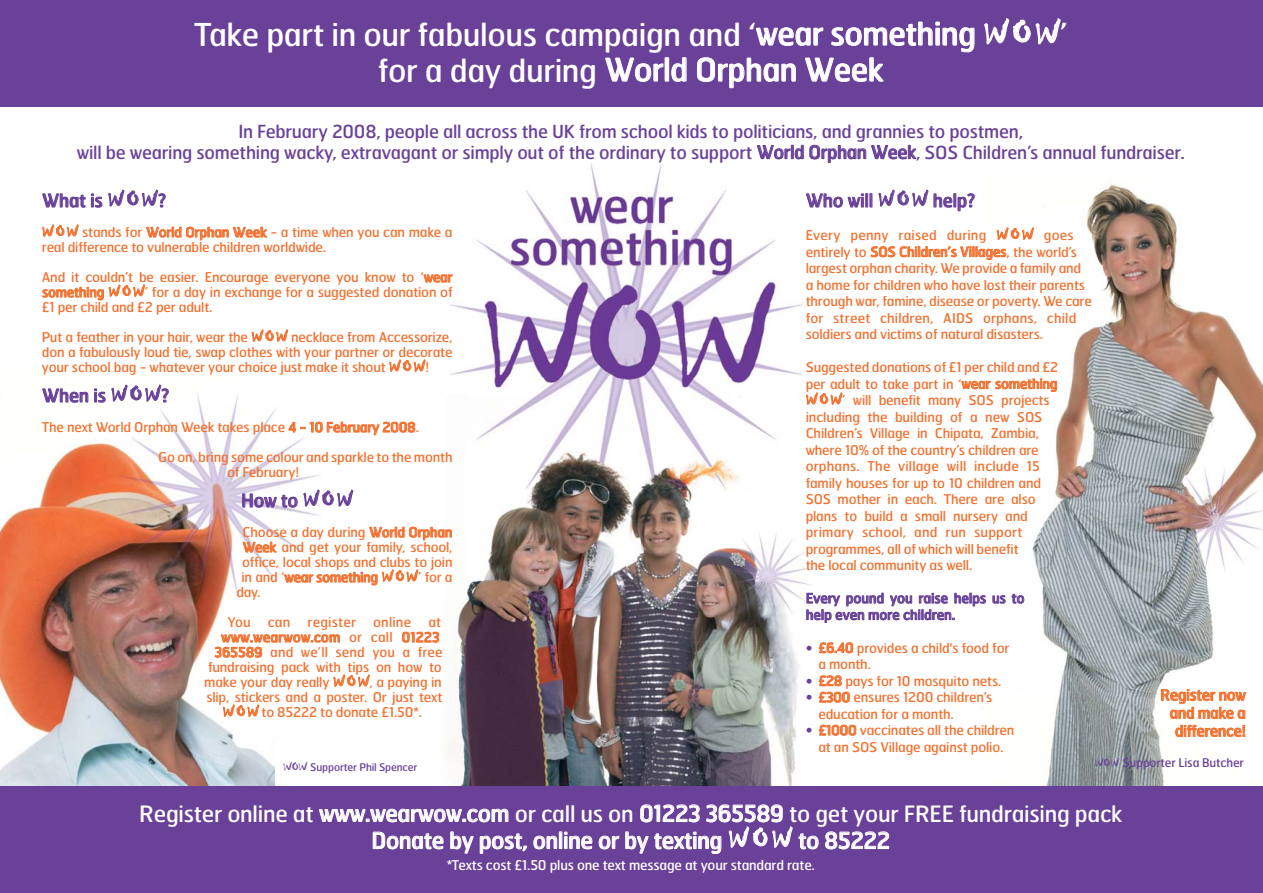
<style>
.page{position:relative;width:1263px;height:893px;background:#fff}
.page>*{position:absolute;margin:0;border:0;box-sizing:border-box;transform-origin:0 0}
.t1{font:31.5px/35.5px "Hermes";letter-spacing:-.015em;color:#fff;text-align:center}
.t2{font:22.5px/26.7px "Hermes";letter-spacing:-.015em;color:#fff;text-align:center}
.t3{font:18px/21px "Hermes";letter-spacing:-.015em;color:#6a4199;text-align:center}
.t4{font:15px/18px "Hermes";letter-spacing:-.015em;color:#f37231;text-align:right}
.t5{font:13.5px/16.5px "Hermes";letter-spacing:-.015em;color:#f37231}
.t6{font:13.5px "Hermes";letter-spacing:-.015em;color:#fff}
.t7{font:13.5px/16.5px "Hermes";color:#6a4199}
.t8{font:13.5px "Hermes";letter-spacing:.01em;color:#f37231}
.t9{font:13.5px "Hermes";letter-spacing:.005em;color:#f37231}
.t10{font:13.5px "Hermes";letter-spacing:.015em;color:#f37231}
.t11{font:12px "Hermes";letter-spacing:-.015em;color:#6a4199}
.t12{font:10.5px "Hermes";letter-spacing:-.015em;color:#6a4199}
.s1{font-family:"Chiller Plain";font-size:42px}
.s2{font-family:"Chiller Plain";font-size:27px}
.s3{font-family:"Chiller Plain";font-size:19.5px}
.s4{font-size:15px;color:#6a4199}
.s5{font-family:"Chiller Plain";font-size:15px}
.s6{font-family:"Chiller Plain";font-size:34.5px}
</style>
<div class="page">
<img style="left:981px;top:181px;width:281px;height:606px">
<img style="left:417px;top:164px;width:417px;height:623px">
<img style="left:0;top:393px;width:322px;height:394px">
<div style="left:0;top:0;width:1262px;height:107px;background:#6a4199"></div>
<div style="left:0;top:787px;width:1262px;height:106px;background:#6a4199"></div>
<h1 class="t1" style="left:194px;top:19px;width:875px">Take part in our fabulous campaign and ‘wear something <span class="s1">WOW</span>’ for a day during World Orphan Week</h1>
<p class="t3" style="left:77px;top:123px;width:1109px">In February 2008, people all across the UK from school kids to politicians, and grannies to postmen,<br>will be wearing something wacky, extravagant or simply out of the ordinary to support World Orphan Week, SOS Children’s annual fundraiser.</p>
<h3 class="t3" style="left:806px;top:192px;width:171px">Who will <span class="s2">WOW</span> help?</h3>
<p class="t5" style="left:806px;top:228px;width:288px">Every penny raised during <span class="s3">WOW</span> goes entirely to SOS Children’s Villages, the world’s largest orphan charity. We provide a family and a home for children who have lost their parents through war, famine, disease or poverty. We care for street children, AIDS orphans, child soldiers and victims of natural disasters.</p>
<p class="t5" style="left:806px;top:360px;width:254px">Suggested donations of £1 per child and £2 per adult to take part in ‘wear something <span class="s3">WOW</span>’ will benefit many SOS projects including the building of a new SOS Children’s Village in Chipata, Zambia, where 10% of the country’s children are orphans. The village will include 15 family houses for up to 10 children and SOS mother in each. There are also plans to build a small nursery and primary school, and run support programmes, all of which will benefit<br>the local community as well.</p>
<p class="t7" style="left:806px;top:591px;width:220px">Every pound you raise helps us to help even more children.</p>
<p class="t5" style="left:818px;top:641px;width:193px;text-indent:-13px"><span class="s4">•</span> £6.40 provides a child's food for a month.</p>
<p class="t5" style="left:806px;top:674px;width:197px"><span class="s4">•</span> £28 pays for 10 mosquito nets.</p>
<p class="t5" style="left:818px;top:690px;width:175px;text-indent:-13px"><span class="s4">•</span> £300 ensures 1200 children’s education for a month.</p>
<p class="t5" style="left:806px;top:723px;width:210px;text-align:center"><span class="s4">•</span> £1000 vaccinates all the children at an SOS Village against polio.</p>
<h3 class="t3" style="left:42px;top:192px;width:125px">What is <span class="s2">WOW</span>?</h3>
<p class="t5" style="left:42px;top:226px;width:412px;line-height:15px"><span class="s3">WOW</span> stands for World Orphan Week - a time when you can make a real difference to vulnerable children worldwide.</p>
<p class="t5" style="left:42px;top:271px;width:412px;line-height:15px;text-align:justify">And it couldn’t be easier. Encourage everyone you know to ‘wear something <span class="s3">WOW</span>’ for a day in exchange for a suggested donation of £1 per child and £2 per adult.</p>
<p class="t5" style="left:42px;top:331px;width:412px;line-height:15px;text-align:justify">Put a feather in your hair, wear the <span class="s3">WOW</span> necklace from Accessorize, don a fabulously loud tie, swap clothes with your partner or decorate your school bag - whatever your choice just make it shout <span class="s3">WOW</span>!</p>
<h3 class="t3" style="left:42px;top:387px;width:129px">When is <span class="s2">WOW</span>?</h3>
<p class="t5" style="left:42px;top:420px;width:379px">The next World Orphan Week takes place 4 - 10 February 2008.</p>
<p class="t5" style="left:227px;top:451px;width:227px;line-height:15px;text-indent:-69px">Go on, bring some colour and sparkle to the month of February!</p>
<h3 class="t3" style="left:241px;top:492px;width:113px">How to <span class="s2">WOW</span></h3>
<p class="t5" style="left:243px;top:525px;width:211px">Choose a day during World Orphan</p>
<p class="t5" style="left:243px;top:540px;width:211px">Week and get your family, school,</p>
<p class="t5" style="left:242px;top:555px;width:212px">office, local shops and clubs to join</p>
<p class="t5" style="left:241px;top:570px;width:213px">in and ‘wear something <span class="s3">WOW</span>’ for a</p>
<p class="t5" style="left:236px;top:585px;width:26px">day.</p>
<p class="t5" style="left:227px;top:615px;width:25px">You</p>
<p class="t5" style="left:268px;top:615px;width:24px">can</p>
<p class="t10" style="left:308px;top:617px;width:50px">register</p>
<p class="t5" style="left:373px;top:615px;width:39px">online</p>
<p class="t5" style="left:428px;top:615px;width:14px">at</p>
<p class="t8" style="left:221px;top:632px;width:220px">www.wearwow.com or call 01223</p>
<p class="t9" style="left:215px;top:647px;width:230px">365589 and we’ll send you a free</p>
<p class="t5" style="left:208px;top:660px;width:235px">fundraising pack with tips on how to</p>
<p class="t5" style="left:204px;top:675px;width:239px">make your day really <span class="s3">WOW</span>, a paying in</p>
<p class="t5" style="left:206px;top:690px;width:238px">slip, stickers and a poster. Or just text</p>
<p class="t5" style="left:223px;top:705px;width:201px"><span class="s3">WOW</span> to 85222 to donate £1.50*.</p>
<p class="t4" style="left:1160px;top:687px;width:87px">Register now and make a difference!</p>
<p class="t11" style="left:1095px;top:758px;width:151px"><span class="s5">WOW</span> Supporter Lisa Butcher</p>
<p class="t12" style="left:283px;top:763px;width:136px"><span class="s5">WOW</span> Supporter Phil Spencer</p>
<h2 class="t2" style="left:139px;top:802px;width:985px">Register online at www.wearwow.com or call us on 01223 365589 to get your FREE fundraising pack<br>Donate by post, online or by texting <span class="s6">WOW</span> to 85222</h2>
<p class="t6" style="left:447px;top:860px;width:370px">*Texts cost £1.50 plus one text message at your standard rate.</p>
</div>
